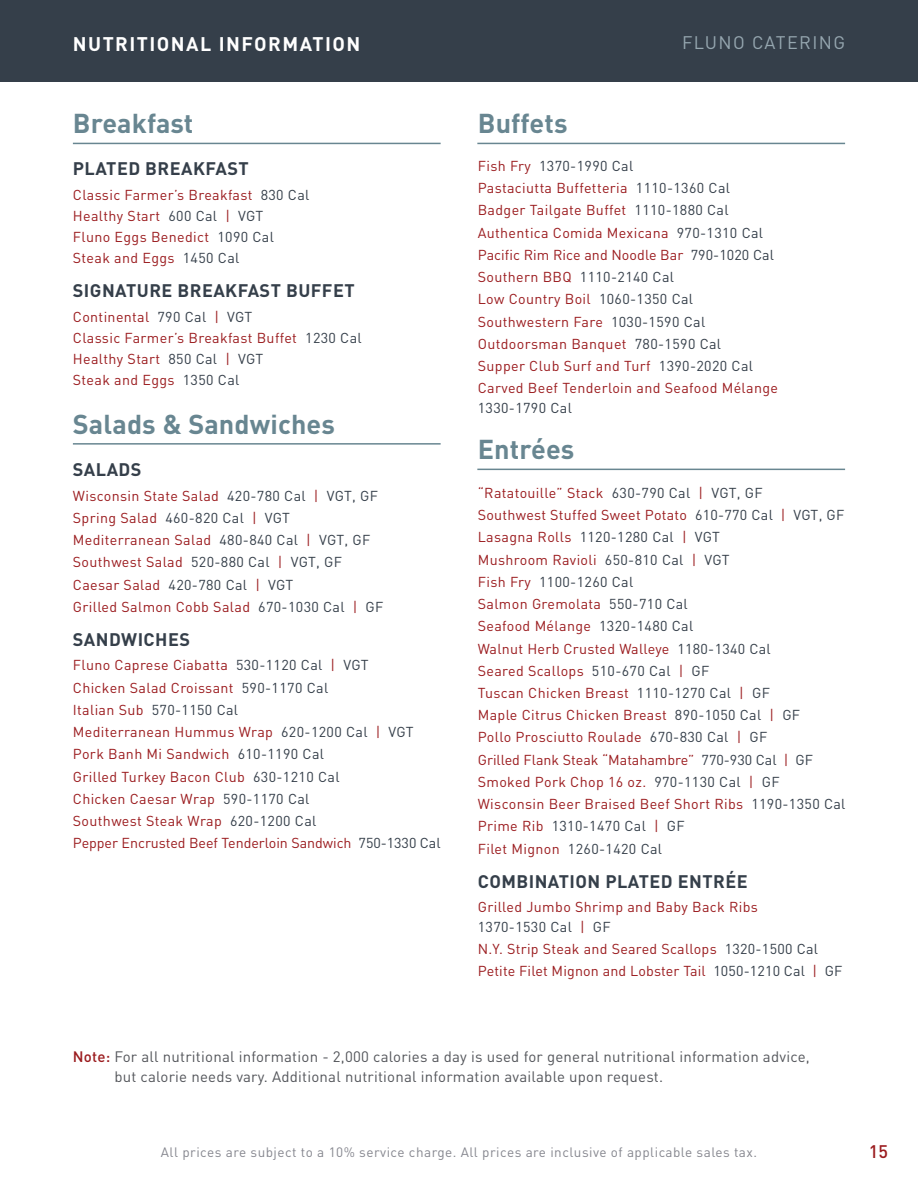
<style>
.page{position:relative;width:918px;height:1188px;background:#fff}
.page>*{position:absolute;margin:0;border:0;box-sizing:border-box;transform-origin:0 0}
.t1{font:700 27px "DIN";letter-spacing:.005em;color:#688691}
.t2{font:700 19.5px "DIN";letter-spacing:.075em;color:#fff}
.t3{font:700 18px "DIN";letter-spacing:.025em;color:#353f4a}
.t4{font:18px "DIN";letter-spacing:.075em;color:#96a7b0}
.t5{font:500 18px "DIN";color:#9b1c1f}
.t6{font:15px/19.5px "DIN";letter-spacing:.015em;color:#54565b}
.t7{font:14.25px/22.2px "DIN";letter-spacing:.025em;color:#9b1c1f}
.t8{font:14.25px "DIN";letter-spacing:.025em;color:#353f4a}
.t9{font:13.5px "DIN";letter-spacing:.035em;color:#85868e}
.s1{color:#353f4a}
.s2{font-weight:500;color:#9b1c1f}
</style>
<div class="page">
<hr style="left:73px;top:143px;width:368px;height:1px;background:#688691">
<div style="left:0;top:0;width:918px;height:81px;background:#353f4a"></div>
<hr style="left:73px;top:443px;width:368px;height:2px;background:#688691">
<hr style="left:477px;top:143px;width:368px;height:1px;background:#688691">
<hr style="left:477px;top:469px;width:368px;height:1px;background:#688691">
<h2 class="t2" style="left:73px;top:31px;width:289px">NUTRITIONAL INFORMATION</h2>
<p class="t4" style="left:682px;top:31px;width:165px">FLUNO CATERING</p>
<h1 class="t1" style="left:73px;top:106px;width:122px">Breakfast</h1>
<p class="t3" style="left:73px;top:157px;width:177px">PLATED BREAKFAST</p>
<p class="t7" style="left:73px;top:184px;width:238px;line-height:21.1px">Classic Farmer’s Breakfast <span class="s1">830 Cal<br></span>Healthy Start <span class="s1">600 Cal</span> | <span class="s1">VGT<br></span>Fluno Eggs Benedict <span class="s1">1090 Cal<br></span>Steak and Eggs <span class="s1">1450 Cal</span></p>
<p class="t3" style="left:73px;top:279px;width:283px">SIGNATURE BREAKFAST BUFFET</p>
<p class="t7" style="left:73px;top:306px;width:290px;line-height:21.1px">Continental <span class="s1">790 Cal</span> | <span class="s1">VGT<br></span>Classic Farmer’s Breakfast Buffet <span class="s1">1230 Cal<br></span>Healthy Start <span class="s1">850 Cal</span> | <span class="s1">VGT<br></span>Steak and Eggs <span class="s1">1350 Cal</span></p>
<h1 class="t1" style="left:73px;top:407px;width:264px">Salads &amp; Sandwiches</h1>
<p class="t3" style="left:73px;top:458px;width:70px">SALADS</p>
<p class="t7" style="left:73px;top:484px;width:312px">Wisconsin State Salad <span class="s1">420-780 Cal</span> | <span class="s1">VGT, GF </span>Spring Salad <span class="s1">460-820 Cal</span> | <span class="s1">VGT </span>Mediterranean Salad <span class="s1">480-840 Cal</span> | <span class="s1">VGT, GF </span>Southwest Salad <span class="s1">520-880 Cal</span> | <span class="s1">VGT, GF </span>Caesar Salad <span class="s1">420-780 Cal</span> | <span class="s1">VGT<br></span>Grilled Salmon Cobb Salad <span class="s1">670-1030 Cal</span> | <span class="s1">GF</span></p>
<p class="t3" style="left:73px;top:628px;width:119px">SANDWICHES</p>
<p class="t7" style="left:73px;top:654px;width:369px">Fluno Caprese Ciabatta <span class="s1">530-1120 Cal</span> | <span class="s1">VGT<br></span>Chicken Salad Croissant <span class="s1">590-1170 Cal<br></span>Italian Sub <span class="s1">570-1150 Cal<br></span>Mediterranean Hummus Wrap <span class="s1">620-1200 Cal</span> | <span class="s1">VGT </span>Pork Banh Mi Sandwich <span class="s1">610-1190 Cal<br></span>Grilled Turkey Bacon Club <span class="s1">630-1210 Cal<br></span>Chicken Caesar Wrap <span class="s1">590-1170 Cal<br></span>Southwest Steak Wrap <span class="s1">620-1200 Cal<br></span>Pepper Encrusted Beef Tenderloin Sandwich <span class="s1">750-1330 Cal</span></p>
<h1 class="t1" style="left:478px;top:106px;width:91px">Buffets</h1>
<p class="t7" style="left:478px;top:155px;width:302px">Fish Fry <span class="s1">1370-1990 Cal<br></span>Pastaciutta Buffetteria <span class="s1">1110-1360 Cal </span>Badger Tailgate Buffet <span class="s1">1110-1880 Cal </span>Authentica Comida Mexicana <span class="s1">970-1310 Cal </span>Pacific Rim Rice and Noodle Bar <span class="s1">790-1020 Cal </span>Southern BBQ <span class="s1">1110-2140 Cal<br></span>Low Country Boil <span class="s1">1060-1350 Cal </span>Southwestern Fare <span class="s1">1030-1590 Cal </span>Outdoorsman Banquet <span class="s1">780-1590 Cal<br></span>Supper Club Surf and Turf <span class="s1">1390-2020 Cal </span>Carved Beef Tenderloin and Seafood Mélange</p>
<p class="t8" style="left:478px;top:399px;width:96px">1330-1790 Cal</p>
<h1 class="t1" style="left:478px;top:432px;width:98px">Entrées</h1>
<p class="t7" style="left:478px;top:481px;width:369px">“Ratatouille” Stack <span class="s1">630-790 Cal</span> | <span class="s1">VGT, GF<br></span>Southwest Stuffed Sweet Potato <span class="s1">610-770 Cal</span> | <span class="s1">VGT, GF </span>Lasagna Rolls <span class="s1">1120-1280 Cal</span> | <span class="s1">VGT<br></span>Mushroom Ravioli <span class="s1">650-810 Cal</span> | <span class="s1">VGT<br></span>Fish Fry <span class="s1">1100-1260 Cal<br></span>Salmon Gremolata <span class="s1">550-710 Cal<br></span>Seafood Mélange <span class="s1">1320-1480 Cal<br></span>Walnut Herb Crusted Walleye <span class="s1">1180-1340 Cal<br></span>Seared Scallops <span class="s1">510-670 Cal</span> | <span class="s1">GF<br></span>Tuscan Chicken Breast <span class="s1">1110-1270 Cal</span> | <span class="s1">GF<br></span>Maple Citrus Chicken Breast <span class="s1">890-1050 Cal</span> | <span class="s1">GF<br></span>Pollo Prosciutto Roulade <span class="s1">670-830 Cal</span> | <span class="s1">GF<br></span>Grilled Flank Steak “Matahambre” <span class="s1">770-930 Cal</span> | <span class="s1">GF </span>Smoked Pork Chop 16 oz. <span class="s1">970-1130 Cal</span> | <span class="s1">GF </span>Wisconsin Beer Braised Beef Short Ribs <span class="s1">1190-1350 Cal </span>Prime Rib <span class="s1">1310-1470 Cal</span> | <span class="s1">GF<br></span>Filet Mignon <span class="s1">1260-1420 Cal</span></p>
<p class="t3" style="left:478px;top:870px;width:271px">COMBINATION PLATED ENTRÉE</p>
<p class="t7" style="left:478px;top:897px;width:282px;line-height:19.5px">Grilled Jumbo Shrimp and Baby Back Ribs<br><span class="s1">1370-1530 Cal</span> | <span class="s1">GF</span></p>
<p class="t7" style="left:478px;top:937px;width:366px">N.Y. Strip Steak and Seared Scallops <span class="s1">1320-1500 Cal<br></span>Petite Filet Mignon and Lobster Tail <span class="s1">1050-1210 Cal</span> | <span class="s1">GF</span></p>
<p class="t6" style="left:114px;top:1047px;width:697px;text-indent:-42px"><span class="s2">Note:</span> For all nutritional information - 2,000 calories a day is used for general nutritional information advice, but calorie needs vary. Additional nutritional information available upon request.</p>
<p class="t9" style="left:161px;top:1144px;width:598px">All prices are subject to a 10% service charge. All prices are inclusive of applicable sales tax.</p>
<p class="t5" style="left:869px;top:1140px;width:21px">15</p>
</div>
